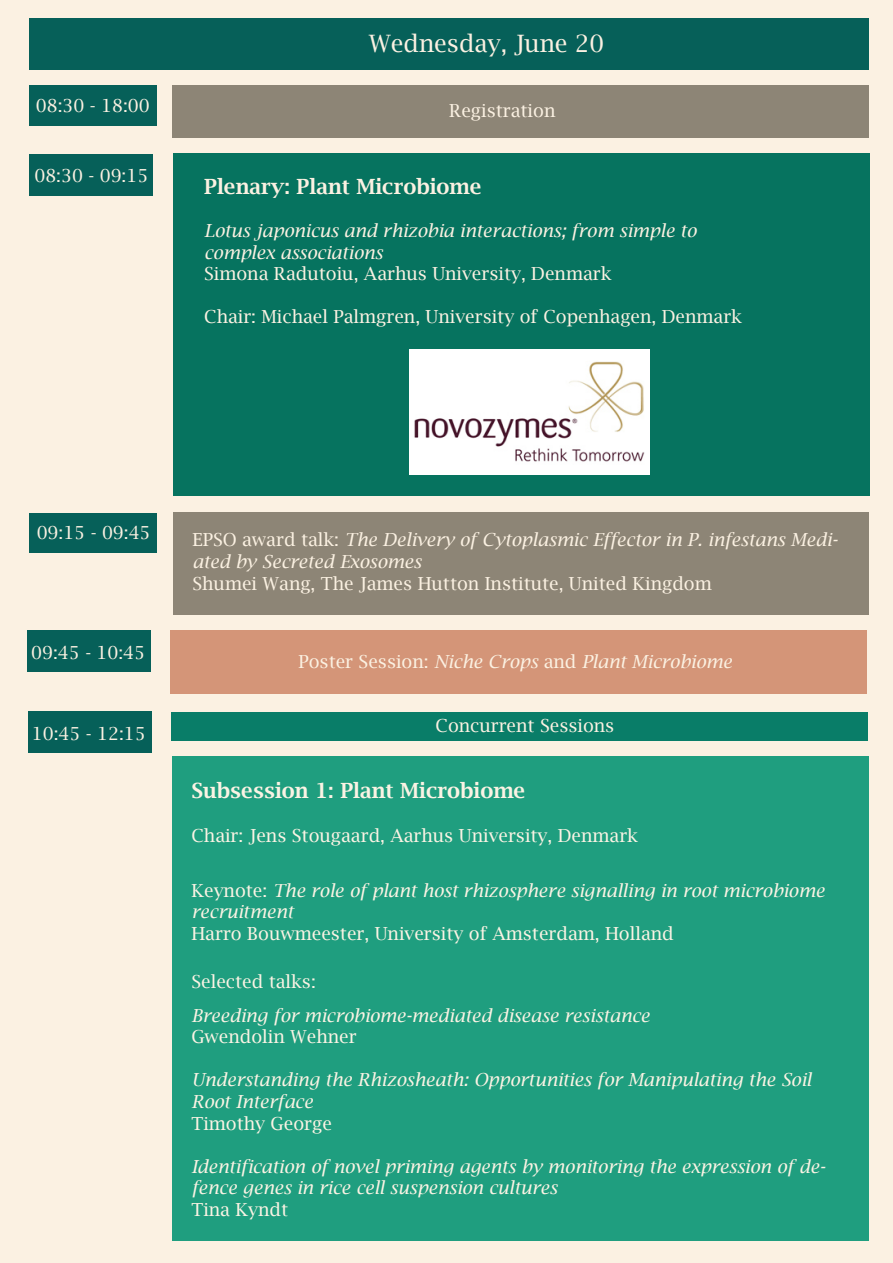
<style>
.page{position:relative;width:893px;height:1263px;background:#fff}
.page>*{position:absolute;margin:0;border:0;box-sizing:border-box;transform-origin:0 0}
.Dates{font:24px "Lucida Bright";color:#fbf1e2}
.Event{font:600 21px "Lucida Bright";color:#fbf3e4}
.Event-2{font:600 21px "Lucida Bright";color:#fbf1e2}
.Event-3{font:italic 18px/21.6px "Lucida Bright";color:#fbf3e4}
.Event-4{font:italic 18px/21.6px "Lucida Bright";color:#fbf1e2}
.Event-5{font:18px "Lucida Bright";color:#fbf1e2}
.Event-6{font:18px "Lucida Bright";color:#fbf3e4}
.Klokke{font:18px "Lucida Bright";color:#fbf1e2}
.s1{font-style:normal}
</style>
<div class="page">
<div style="left:0;top:0;width:892px;height:1263px;background:#fbf1e2"></div>
<div style="left:29px;top:18px;width:839px;height:52px;background:#066059"></div>
<div style="left:29px;top:154px;width:124px;height:41px;background:#066059"></div>
<div style="left:173px;top:154px;width:696px;height:342px;background:#06735f"></div>
<div style="left:28px;top:711px;width:124px;height:42px;background:#066059"></div>
<div style="left:171px;top:712px;width:696px;height:28px;background:#097d68"></div>
<div style="left:27px;top:630px;width:124px;height:42px;background:#066059"></div>
<div style="left:170px;top:630px;width:697px;height:63px;background:#d49578"></div>
<div style="left:29px;top:85px;width:128px;height:41px;background:#066059"></div>
<div style="left:172px;top:85px;width:696px;height:53px;background:#8d8576"></div>
<div style="left:173px;top:512px;width:695px;height:103px;background:#8d8576"></div>
<div style="left:29px;top:513px;width:128px;height:39px;background:#066059"></div>
<div style="left:172px;top:756px;width:696px;height:484px;background:#1f9e7f"></div>
<img style="left:409px;top:350px;width:240px;height:124px">
<p class="Dates" style="left:369px;top:29px;width:237px">Wednesday, June 20</p>
<p class="Klokke" style="left:36px;top:95px;width:115px">08:30 - 18:00</p>
<p class="Event-5" style="left:449px;top:100px;width:108px">Registration</p>
<p class="Klokke" style="left:34px;top:165px;width:115px">08:30 - 09:15</p>
<p class="Event-2" style="left:204px;top:174px;width:279px">Plenary: Plant Microbiome</p>
<p class="Event-4" style="left:204px;top:220px;width:494px">Lotus japonicus and rhizobia interactions; from simple to</p>
<p class="Event-4" style="left:204px;top:241px;width:180px">complex associations</p>
<p class="Event-5" style="left:204px;top:264px;width:409px">Simona Radutoiu, Aarhus University, Denmark</p>
<p class="Event-5" style="left:204px;top:307px;width:539px">Chair: Michael Palmgren, University of Copenhagen, Denmark</p>
<p class="Klokke" style="left:37px;top:522px;width:115px">09:15 - 09:45</p>
<p class="Klokke" style="left:31px;top:642px;width:115px">09:45 - 10:45</p>
<p class="Klokke" style="left:32px;top:723px;width:115px">10:45 - 12:15</p>
<p class="Event-4" style="left:192px;top:529px;width:647px"><span class="s1">EPSO award talk:</span> The Delivery of Cytoplasmic Effector in P. infestans Medi&shy;ated by Secreted Exosomes</p>
<p class="Event-5" style="left:192px;top:573px;width:521px">Shumei Wang, The James Hutton Institute, United Kingdom</p>
<p class="Event-4" style="left:298px;top:651px;width:435px"><span class="s1">Poster Session:</span> Niche Crops <span class="s1">and</span> Plant Microbiome</p>
<p class="Event-5" style="left:435px;top:715px;width:180px">Concurrent Sessions</p>
<p class="Event" style="left:191px;top:779px;width:335px">Subsession 1: Plant Microbiome</p>
<p class="Event-6" style="left:191px;top:825px;width:448px">Chair: Jens Stougaard, Aarhus University, Denmark</p>
<p class="Event-3" style="left:191px;top:879px;width:635px"><span class="s1">Keynote:</span> The role of plant host rhizosphere signalling in root microbiome recruitment</p>
<p class="Event-6" style="left:191px;top:923px;width:484px">Harro Bouwmeester, University of Amsterdam, Holland</p>
<p class="Event-6" style="left:191px;top:971px;width:126px">Selected talks:</p>
<p class="Event-3" style="left:191px;top:1004px;width:460px">Breeding for microbiome-mediated disease resistance</p>
<p class="Event-6" style="left:191px;top:1026px;width:167px">Gwendolin Wehner</p>
<p class="Event-3" style="left:191px;top:1069px;width:621px">Understanding the Rhizosheath: Opportunities for Manipulating the Soil<br>Root Interface</p>
<p class="Event-6" style="left:191px;top:1113px;width:142px">Timothy George</p>
<p class="Event-3" style="left:191px;top:1155px;width:636px">Identification of novel priming agents by monitoring the expression of de&shy;fence genes in rice cell suspension cultures</p>
<p class="Event-6" style="left:191px;top:1199px;width:98px">Tina Kyndt</p>
</div>
